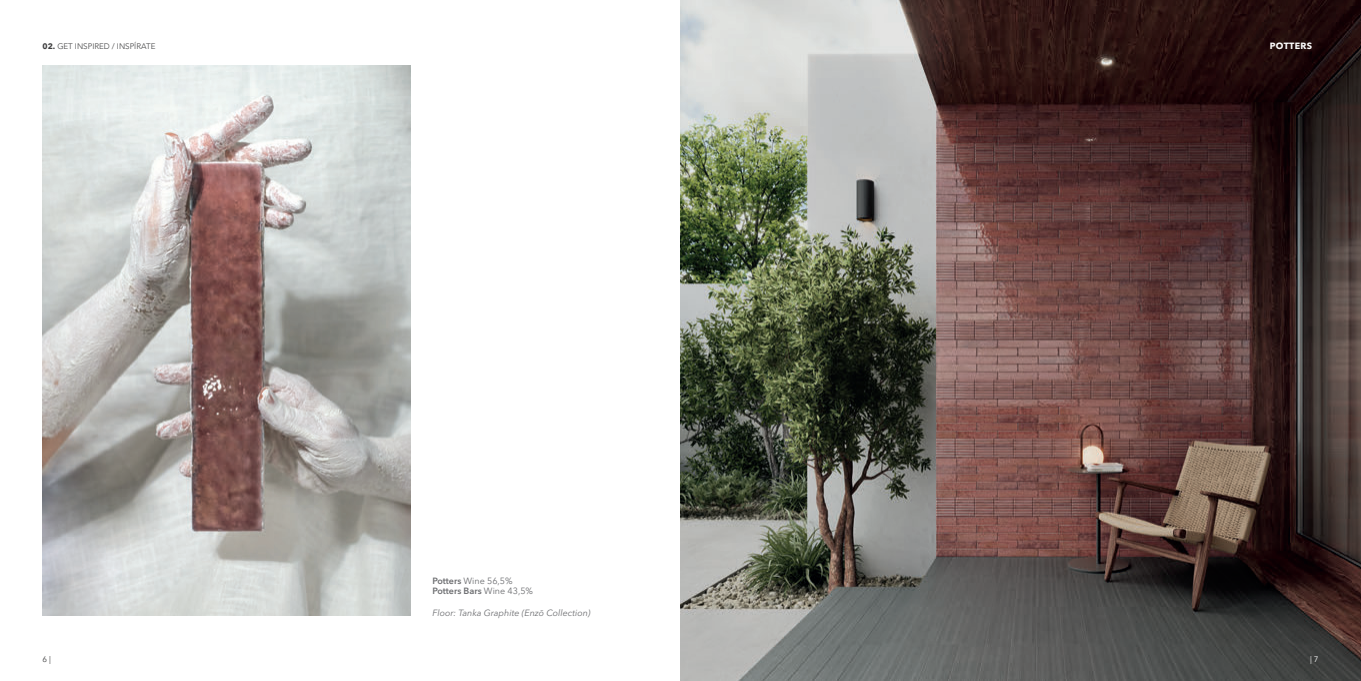
<style>
.page{position:relative;width:1361px;height:681px;background:#fff}
.page>*{position:absolute;margin:0;border:0;box-sizing:border-box;transform-origin:0 0}
.t1{font:italic 9px "Avenir Next LT Pro";color:#6c6d70}
.t2{font:600 9px "Avenir Next LT Pro";color:#6c6d70}
.t3{font:9px "Avenir Next LT Pro";color:#6c6d70}
.t4{font:700 9px "Avenir Next LT Pro";letter-spacing:.035em;color:#fff}
.t5{font:300 8px "Avenir LT Std";color:#3e3e3f}
.t6{font:8px "Avenir Next LT Pro";color:#3c3c3d}
.t7{font:8px "Avenir Next LT Pro";color:#fff}
.s1{font-family:"Avenir Next LT Pro";font-weight:700}
.s2{font-weight:600}
.s3{font-weight:400}
</style>
<div class="page">
<img style="left:680px;top:0;width:681px;height:680px">
<img style="left:43px;top:65px;width:367px;height:550px">
<p class="t5" style="left:43px;top:41px;width:114px"><span class="s1">02.</span> GET INSPIRED / INSPÍRATE</p>
<p class="t4" style="left:1270px;top:41px;width:44px">POTTERS</p>
<p class="t3" style="left:432px;top:574px;width:82px"><span class="s2">Potters</span> Wine 56,5%</p>
<p class="t2" style="left:432px;top:585px;width:102px">Potters Bars <span class="s3">Wine 43,5%</span></p>
<p class="t1" style="left:432px;top:607px;width:160px">Floor: Tanka Graphite (Enzō Collection)</p>
<p class="t6" style="left:43px;top:654px;width:10px">6 |</p>
<p class="t7" style="left:1310px;top:654px;width:10px">| 7</p>
</div>
